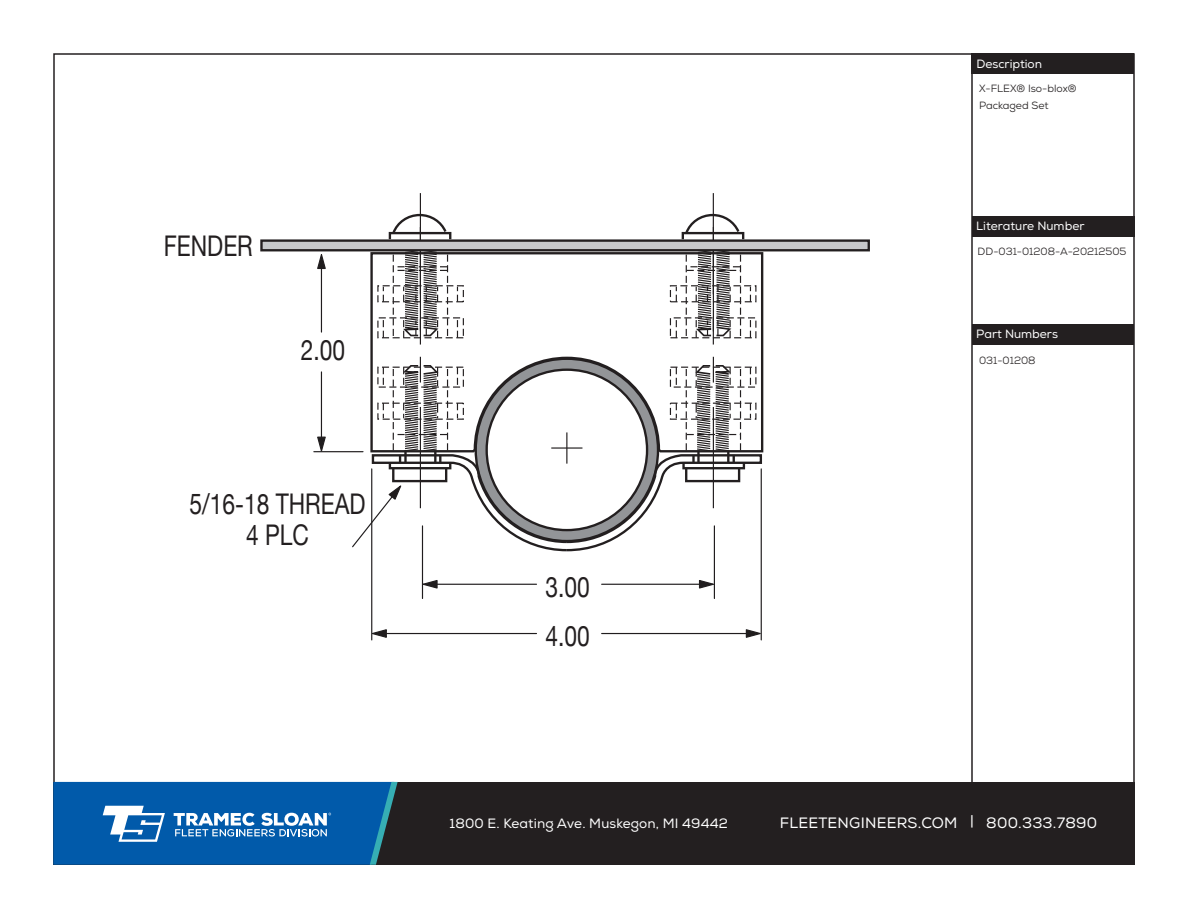
<style>
.page{position:relative;width:1188px;height:918px;background:#fff}
.page>*{position:absolute;margin:0;border:0;box-sizing:border-box;transform-origin:0 0}
.t1{font:28.5px/30.6px "Helvetica Neue";color:#231f20;text-align:center;scale:.8 1}
.t2{font:15px "Nexa";letter-spacing:.015em;color:#fff}
.t3{font:13.5px "Nexa";letter-spacing:.01em;color:#fff}
.t4{font:12px "Nexa";color:#fff}
.t5{font:10.5px/16.5px "Nexa";color:#231f20}
</style>
<div class="page">
<div style="left:53px;top:782px;width:1082px;height:83px;background:#231f20"></div>
<svg style="left:53px;top:782px;width:345px;height:83px;background:#1867ac"></svg>
<hr style="left:971px;top:55px;width:2px;height:734px;background:#231f20">
<div style="left:971px;top:53px;width:163px;height:21px;background:#231f20"></div>
<div style="left:972px;top:216px;width:163px;height:20px;background:#231f20"></div>
<div style="left:973px;top:324px;width:161px;height:20px;background:#231f20"></div>
<svg style="left:316px;top:436px;width:11px;height:17px"></svg>
<hr style="left:321px;top:372px;width:1px;height:65px;background:#201d1e">
<svg style="left:316px;top:251px;width:11px;height:19px"></svg>
<hr style="left:321px;top:268px;width:1px;height:64px;background:#201d1e">
<hr style="left:314px;top:451px;width:49px;height:1px;background:#201d1e">
<svg style="left:372px;top:628px;width:16px;height:11px"></svg>
<hr style="left:386px;top:633px;width:151px;height:1px;background:#201d1e">
<svg style="left:745px;top:628px;width:16px;height:11px"></svg>
<hr style="left:602px;top:633px;width:144px;height:1px;background:#201d1e">
<hr style="left:371px;top:469px;width:1px;height:171px;background:#201d1e">
<hr style="left:761px;top:469px;width:1px;height:171px;background:#201d1e">
<svg style="left:421px;top:579px;width:17px;height:11px"></svg>
<hr style="left:437px;top:584px;width:100px;height:1px;background:#201d1e">
<svg style="left:698px;top:579px;width:16px;height:10px"></svg>
<hr style="left:602px;top:584px;width:98px;height:1px;background:#201d1e">
<hr style="left:422px;top:526px;width:1px;height:72px;background:#201d1e">
<hr style="left:714px;top:526px;width:1px;height:72px;background:#201d1e">
<svg style="left:369px;top:251px;width:396px;height:202px"></svg>
<div style="left:389px;top:232px;width:62px;height:8px;border:2px solid #231f20"></div>
<svg style="left:390px;top:213px;width:59px;height:23px"></svg>
<hr style="left:420px;top:193px;width:1px;height:101px;background:#231f20">
<div style="left:682px;top:232px;width:62px;height:8px;border:2px solid #231f20"></div>
<svg style="left:683px;top:213px;width:58px;height:23px"></svg>
<hr style="left:713px;top:193px;width:1px;height:101px;background:#231f20">
<div style="left:377px;top:317px;width:87px;height:21px;border:1px dashed #231f20"></div>
<svg style="left:457px;top:319px;width:1px;height:19px"></svg>
<svg style="left:383px;top:319px;width:1px;height:19px"></svg>
<div style="left:377px;top:285px;width:87px;height:17px;border:1px dashed #231f20"></div>
<svg style="left:457px;top:287px;width:1px;height:15px"></svg>
<svg style="left:383px;top:287px;width:1px;height:15px"></svg>
<svg style="left:351px;top:357px;width:412px;height:196px"></svg>
<div style="left:670px;top:317px;width:86px;height:21px;border:1px dashed #231f20"></div>
<svg style="left:676px;top:319px;width:1px;height:19px"></svg>
<svg style="left:750px;top:319px;width:1px;height:19px"></svg>
<div style="left:670px;top:285px;width:86px;height:17px;border:1px dashed #231f20"></div>
<svg style="left:676px;top:287px;width:1px;height:15px"></svg>
<svg style="left:750px;top:287px;width:1px;height:15px"></svg>
<svg style="left:393px;top:251px;width:55px;height:94px"></svg>
<svg style="left:686px;top:251px;width:55px;height:94px"></svg>
<hr style="left:566px;top:432px;width:1px;height:32px;background:#231f20">
<hr style="left:551px;top:447px;width:31px;height:2px;background:#231f20">
<div style="left:392px;top:468px;width:55px;height:14px;border:2px solid #231f20"></div>
<div style="left:685px;top:468px;width:55px;height:14px;border:2px solid #231f20"></div>
<div style="left:261px;top:241px;width:608px;height:9px;background:#c7c8ca"></div>
<div style="left:260px;top:239px;width:610px;height:12px;border:2px solid #231f20"></div>
<p class="t1" style="left:164px;top:232px;width:113px">FENDER</p>
<p class="t1" style="left:301px;top:336px;width:57px">2.00</p>
<p class="t1" style="left:190px;top:491px;width:221px">5/16-18 THREAD<br>4 PLC</p>
<p class="t4" style="left:976px;top:56px;width:67px">Description</p>
<p class="t5" style="left:979px;top:80px;width:99px">X-FLEX® Iso-blox®<br>Packaged Set</p>
<p class="t4" style="left:976px;top:219px;width:110px">Literature Number</p>
<p class="t5" style="left:978px;top:243px;width:150px">DD-031-01208-A-20212505</p>
<p class="t4" style="left:976px;top:327px;width:83px">Part Numbers</p>
<p class="t5" style="left:979px;top:352px;width:58px">031-01208</p>
<p class="t1" style="left:546px;top:573px;width:57px">3.00</p>
<p class="t1" style="left:546px;top:622px;width:57px">4.00</p>
<p class="t3" style="left:450px;top:815px;width:280px">1800 E. Keating Ave. Muskegon, MI 49442</p>
<h2 class="t2" style="left:780px;top:814px;width:319px">FLEETENGINEERS.COM | 800.333.7890</h2>
</div>
